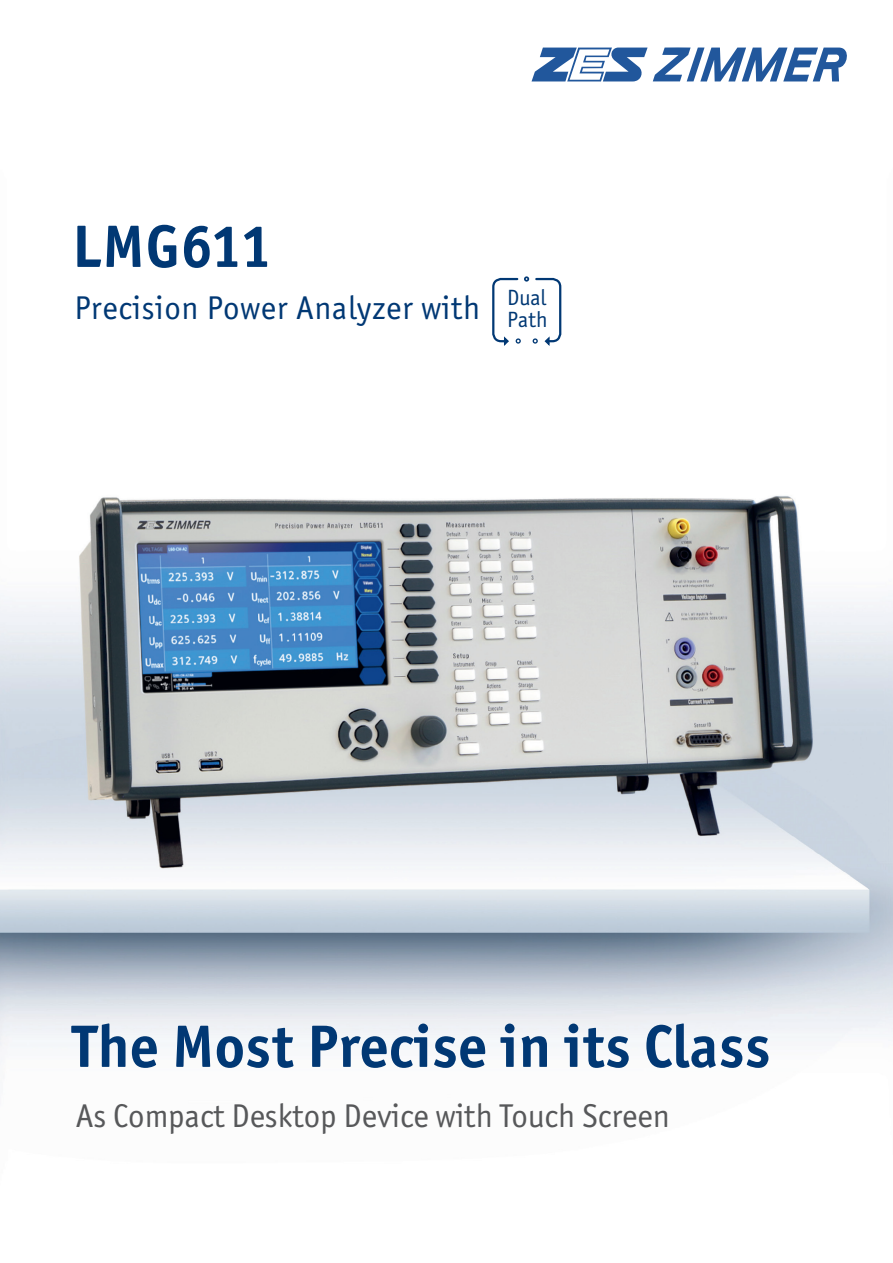
<style>
.page{position:relative;width:893px;height:1263px;background:#fff}
.page>*{position:absolute;margin:0;border:0;box-sizing:border-box;transform-origin:0 0}
.t1{font:700 60px "Officina Sans ITC Std";letter-spacing:.01em;color:#013874}
.t2{font:33px "Officina Sans ITC Std";color:#57585a}
.t3{font:33px "Officina Sans ITC Std";letter-spacing:.02em;color:#013874}
.t4{font:22.2px/22px "Officina Sans ITC Std";color:#013874}
</style>
<div class="page">
<img style="left:0;top:81px;width:893px;height:981px">
<svg style="left:531px;top:47px;width:316px;height:34px"></svg>
<svg style="left:491px;top:276px;width:71px;height:72px"></svg>
<h1 class="t1" style="left:72px;top:209px;width:202px">LMG611</h1>
<p class="t3" style="left:74px;top:289px;width:407px">Precision Power Analyzer with</p>
<p class="t4" style="left:507px;top:286px;width:42px">Dual<br>Path</p>
<h1 class="t1" style="left:72px;top:1009px;width:700px">The Most Precise in its Class</h1>
<p class="t2" style="left:76px;top:1097px;width:596px">As Compact Desktop Device with Touch Screen</p>
</div>
